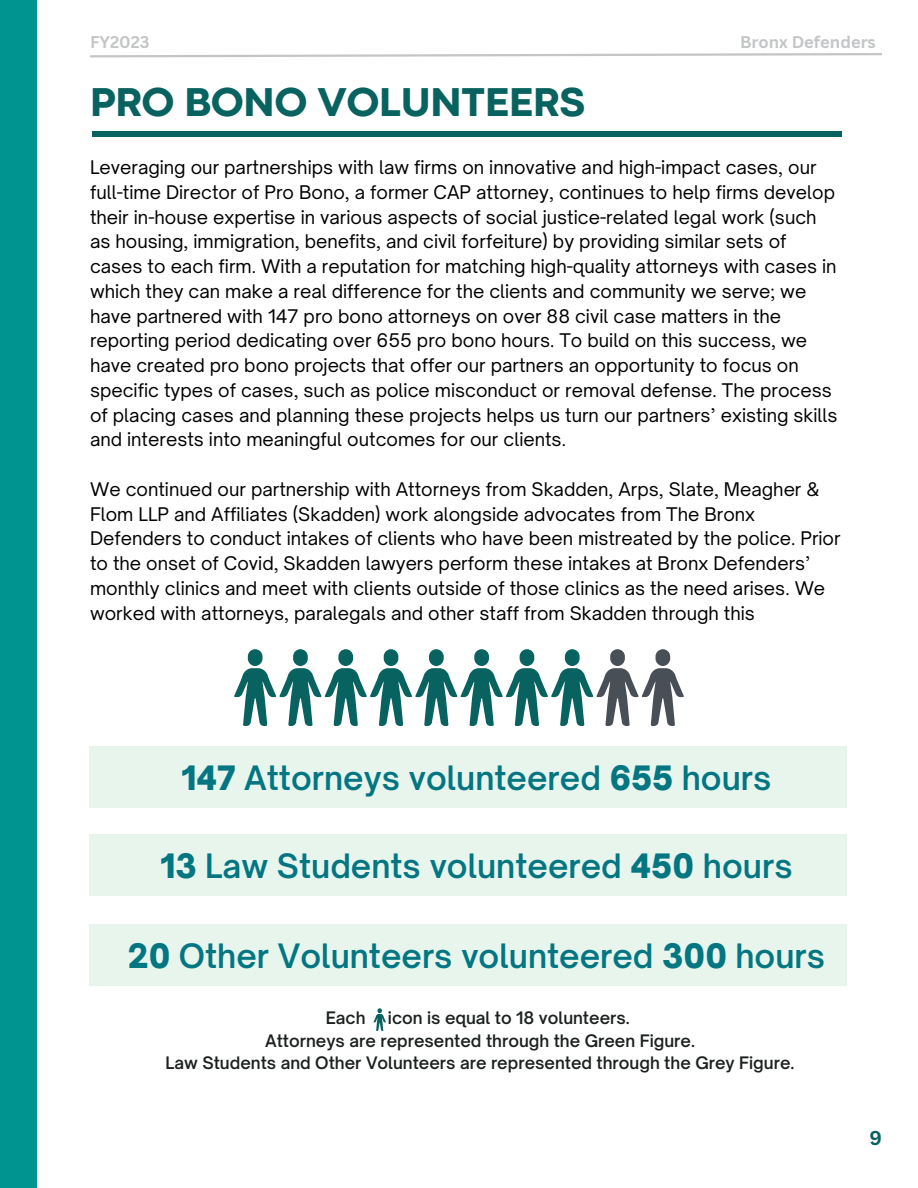
<style>
.page{position:relative;width:918px;height:1188px;background:#fff}
.page>*{position:absolute;margin:0;border:0;box-sizing:border-box;transform-origin:0 0}
.t1{font:800 42px "Codec Pro";color:#08625f}
.t2{font:600 32.1px "Open Sauce One";color:#037682}
.t3{font:700 19.5px "Canva Sans";color:#08625f}
.t4{font:18px/24.8px "Open Sauce One";color:#000}
.t5{font:600 16.5px "Open Sauce One";color:#1c2120}
.t6{font:700 16.5px "Canva Sans";color:#c3c5c6}
.s1{font-weight:900}
</style>
<div class="page">
<div style="left:0;top:0;width:37px;height:1188px;background:#009490"></div>
<div style="left:92px;top:131px;width:750px;height:5px;background:#08625f"></div>
<svg style="left:90px;top:53px;width:792px;height:5px"></svg>
<svg style="left:234px;top:649px;width:223px;height:77px"></svg>
<svg style="left:596px;top:649px;width:88px;height:77px"></svg>
<div style="left:90px;top:834px;width:757px;height:62px;background:#e7f5ec"></div>
<div style="left:90px;top:746px;width:757px;height:62px;background:#e7f5ec"></div>
<svg style="left:373px;top:1008px;width:13px;height:23px"></svg>
<div style="left:90px;top:924px;width:757px;height:62px;background:#e7f5ec"></div>
<p class="t6" style="left:90px;top:31px;width:61px">FY2023</p>
<p class="t6" style="left:740px;top:31px;width:137px">Bronx Defenders</p>
<p class="t1" style="left:90px;top:87px;width:497px">PRO BONO VOLUNTEERS</p>
<p class="t4" style="left:90px;top:155px;width:749px">Leveraging our partnerships with law firms on innovative and high-impact cases, our full-time Director of Pro Bono, a former CAP attorney, continues to help firms develop their in-house expertise in various aspects of social justice-related legal work (such as housing, immigration, benefits, and civil forfeiture) by providing similar sets of cases to each firm. With a reputation for matching high-quality attorneys with cases in which they can make a real difference for the clients and community we serve; we have partnered with 147 pro bono attorneys on over 88 civil case matters in the reporting period dedicating over 655 pro bono hours. To build on this success, we have created pro bono projects that offer our partners an opportunity to focus on specific types of cases, such as police misconduct or removal defense. The process of placing cases and planning these projects helps us turn our partners’ existing skills and interests into meaningful outcomes for our clients.</p>
<p class="t4" style="left:90px;top:477px;width:752px">We continued our partnership with Attorneys from Skadden, Arps, Slate, Meagher &amp; Flom LLP and Affiliates (Skadden) work alongside advocates from The Bronx Defenders to conduct intakes of clients who have been mistreated by the police. Prior to the onset of Covid, Skadden lawyers perform these intakes at Bronx Defenders’ monthly clinics and meet with clients outside of those clinics as the need arises. We worked with attorneys, paralegals and other staff from Skadden through this</p>
<p class="t2" style="left:182px;top:757px;width:591px"><span class="s1">147</span> Attorneys volunteered <span class="s1">655</span> hours</p>
<p class="t2" style="left:161px;top:845px;width:634px"><span class="s1">13</span> Law Students volunteered <span class="s1">450</span> hours</p>
<p class="t2" style="left:128px;top:936px;width:699px"><span class="s1">20</span> Other Volunteers volunteered <span class="s1">300</span> hours</p>
<p class="t5" style="left:326px;top:1008px;width:41px">Each</p>
<p class="t5" style="left:388px;top:1008px;width:243px">icon is equal to 18 volunteers.</p>
<p class="t5" style="left:265px;top:1030px;width:431px">Attorneys are represented through the Green Figure.</p>
<p class="t5" style="left:166px;top:1053px;width:630px">Law Students and Other Volunteers are represented through the Grey Figure.</p>
<p class="t3" style="left:870px;top:1124px;width:14px">9</p>
</div>
